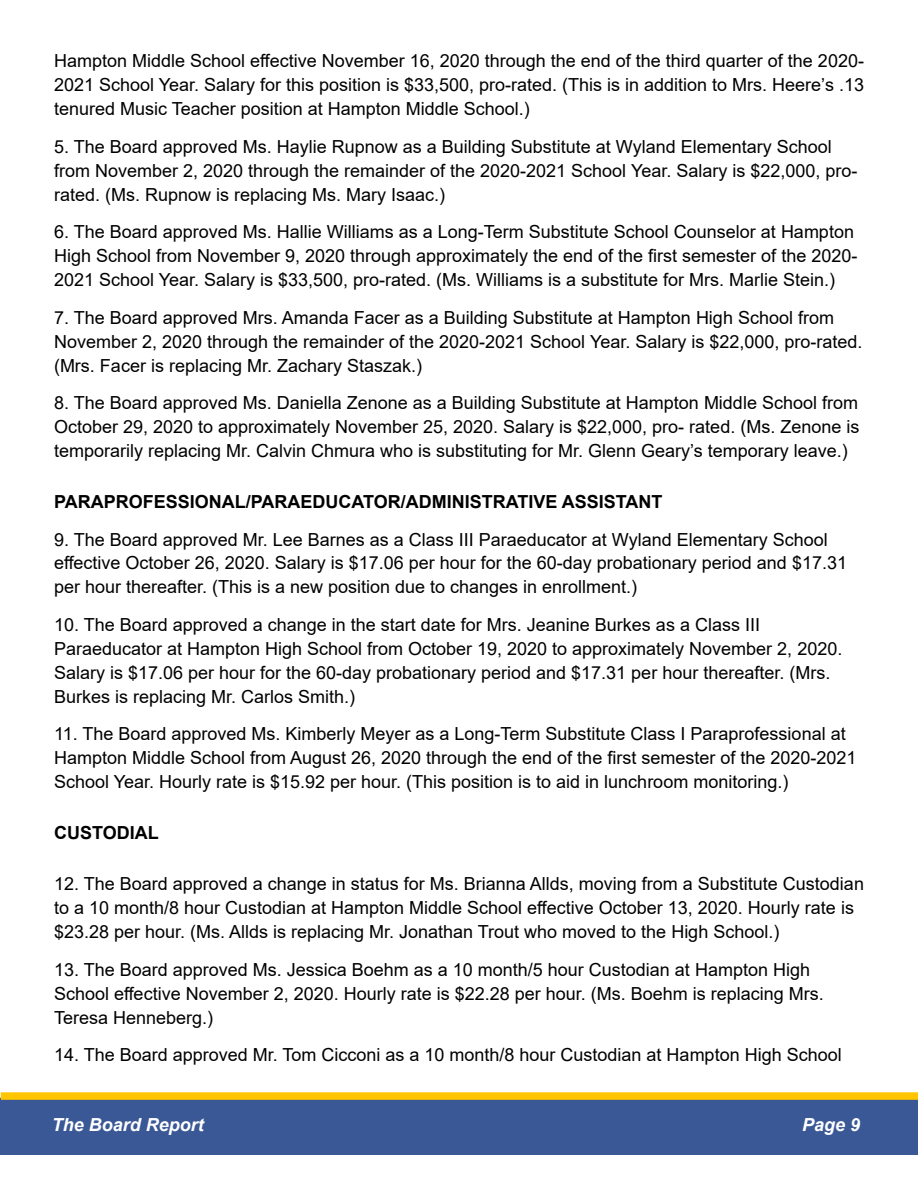
<style>
.page{position:relative;width:918px;height:1188px;background:#fff}
.page>*{position:absolute;margin:0;border:0;box-sizing:border-box;transform-origin:0 0}
.t1{font:18px/24px "Arial";color:#000}
.t2{font:700 18px "Arial";color:#000}
.t3{font:italic 700 18px "Arial";color:#fff}
</style>
<div class="page">
<div style="left:0;top:1098px;width:918px;height:57px;background:#3a5896"></div>
<div style="left:1px;top:1092px;width:917px;height:8px;background:#ffc600"></div>
<p class="t1" style="left:54px;top:49px;width:812px;text-align:justify">Hampton Middle School effective November 16, 2020 through the end of the third quarter of the 2020- 2021 School Year. Salary for this position is $33,500, pro-rated. (This is in addition to Mrs. Heere’s .13 tenured Music Teacher position at Hampton Middle School.)</p>
<p class="t1" style="left:54px;top:134px;width:805px">5. The Board approved Ms. Haylie Rupnow as a Building Substitute at Wyland Elementary School from November 2, 2020 through the remainder of the 2020-2021 School Year. Salary is $22,000, pro&shy;rated. (Ms. Rupnow is replacing Ms. Mary Isaac.)</p>
<p class="t1" style="left:54px;top:220px;width:805px">6. The Board approved Ms. Hallie Williams as a Long-Term Substitute School Counselor at Hampton<br>High School from November 9, 2020 through approximately the end of the first semester of the 2020-<br>2021 School Year. Salary is $33,500, pro-rated. (Ms. Williams is a substitute for Mrs. Marlie Stein.)</p>
<p class="t1" style="left:54px;top:305px;width:810px">7. The Board approved Mrs. Amanda Facer as a Building Substitute at Hampton High School from<br>November 2, 2020 through the remainder of the 2020-2021 School Year. Salary is $22,000, pro-rated. (Mrs. Facer is replacing Mr. Zachary Staszak.)</p>
<p class="t1" style="left:54px;top:391px;width:807px;text-align:justify">8. The Board approved Ms. Daniella Zenone as a Building Substitute at Hampton Middle School from October 29, 2020 to approximately November 25, 2020. Salary is $22,000, pro- rated. (Ms. Zenone is temporarily replacing Mr. Calvin Chmura who is substituting for Mr. Glenn Geary’s temporary leave.)</p>
<p class="t2" style="left:54px;top:489px;width:610px">PARAPROFESSIONAL/PARAEDUCATOR/ADMINISTRATIVE ASSISTANT</p>
<p class="t1" style="left:54px;top:527px;width:795px">9. The Board approved Mr. Lee Barnes as a Class III Paraeducator at Wyland Elementary School effective October 26, 2020. Salary is $17.06 per hour for the 60-day probationary period and $17.31 per hour thereafter. (This is a new position due to changes in enrollment.)</p>
<p class="t1" style="left:54px;top:613px;width:790px">10. The Board approved a change in the start date for Mrs. Jeanine Burkes as a Class III Paraeducator at Hampton High School from October 19, 2020 to approximately November 2, 2020.<br>Salary is $17.06 per hour for the 60-day probationary period and $17.31 per hour thereafter. (Mrs.<br>Burkes is replacing Mr. Carlos Smith.)</p>
<p class="t1" style="left:54px;top:722px;width:804px">11. The Board approved Ms. Kimberly Meyer as a Long-Term Substitute Class I Paraprofessional at<br>Hampton Middle School from August 26, 2020 through the end of the first semester of the 2020-2021<br>School Year. Hourly rate is $15.92 per hour. (This position is to aid in lunchroom monitoring.)</p>
<p class="t2" style="left:54px;top:820px;width:106px">CUSTODIAL</p>
<p class="t1" style="left:54px;top:872px;width:811px">12. The Board approved a change in status for Ms. Brianna Allds, moving from a Substitute Custodian to a 10 month/8 hour Custodian at Hampton Middle School effective October 13, 2020. Hourly rate is $23.28 per hour. (Ms. Allds is replacing Mr. Jonathan Trout who moved to the High School.)</p>
<p class="t1" style="left:54px;top:957px;width:771px">13. The Board approved Ms. Jessica Boehm as a 10 month/5 hour Custodian at Hampton High<br>School effective November 2, 2020. Hourly rate is $22.28 per hour. (Ms. Boehm is replacing Mrs.<br>Teresa Henneberg.)</p>
<p class="t1" style="left:54px;top:1043px;width:789px">14. The Board approved Mr. Tom Cicconi as a 10 month/8 hour Custodian at Hampton High School</p>
<p class="t3" style="left:52px;top:1113px;width:154px">The Board Report</p>
<p class="t3" style="left:802px;top:1113px;width:60px">Page 9</p>
</div>
